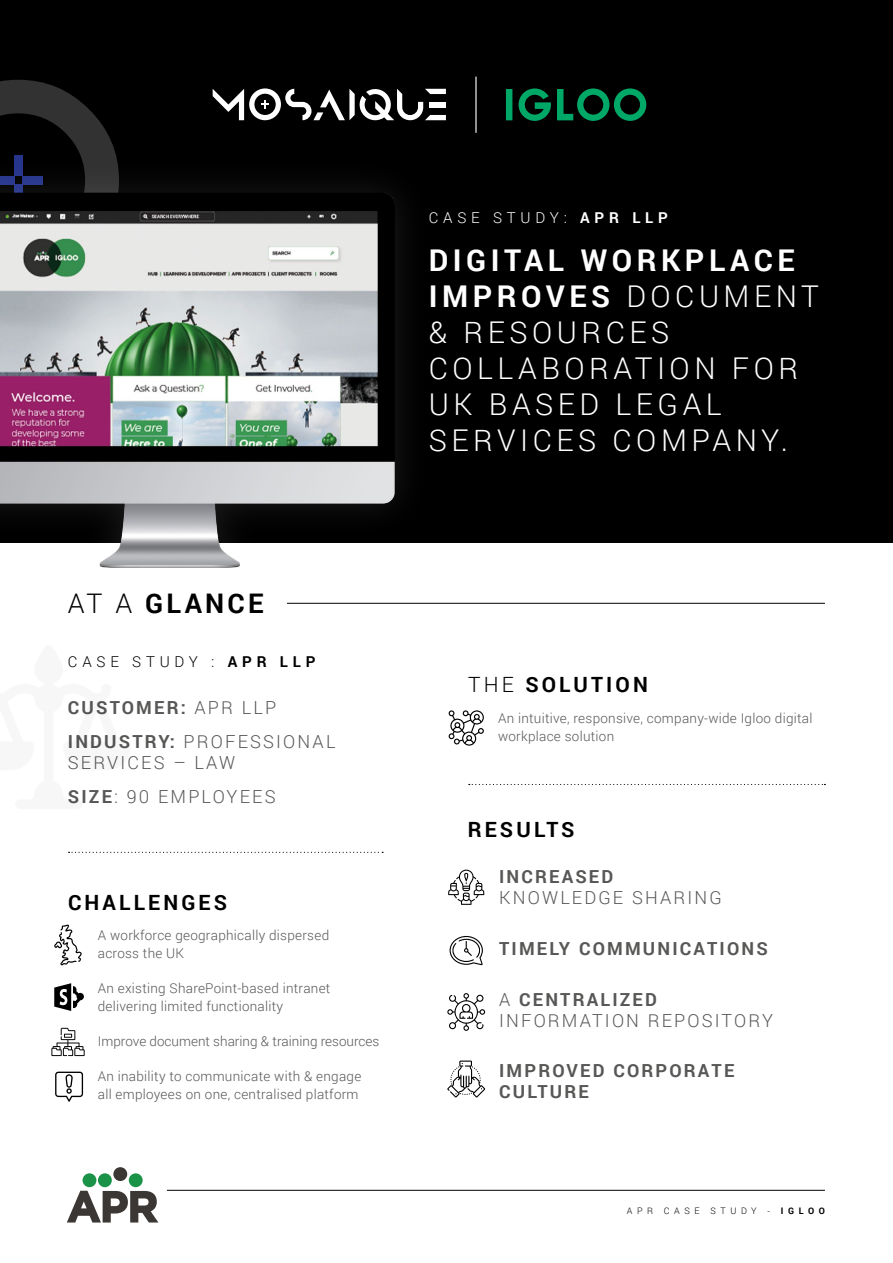
<style>
.page{position:relative;width:893px;height:1263px;background:#fff}
.page>*{position:absolute;margin:0;border:0;box-sizing:border-box;transform-origin:0 0}
.t1{font:300 30px/36px "Roboto";letter-spacing:.15em;color:#fff}
.t2{font:700 27px "Roboto";letter-spacing:.12em;color:#000}
.t3{font:700 21px "Roboto";letter-spacing:.15em;color:#000}
.t4{font:700 18px/21px "Roboto";letter-spacing:.12em;color:#575756}
.t5{font:300 18px/21px "Roboto";letter-spacing:.12em;color:#575756}
.t6{font:300 15px "Roboto";letter-spacing:.32em;color:#fff}
.t7{font:300 15px "Roboto";letter-spacing:.32em;color:#000}
.t8{font:300 13.5px/18px "Roboto";letter-spacing:.02em;color:#575756}
.t9{font:300 13.5px "Roboto";color:#575756}
.t10{font:300 9px "Roboto";letter-spacing:.505em;color:#000}
.s1{font-weight:700}
.s2{font-weight:300}
</style>
<div class="page">
<div style="left:0;top:0;width:893px;height:542px;background:#000"></div>
<svg style="left:69px;top:852px;width:314px;height:1px"></svg>
<svg style="left:469px;top:784px;width:356px;height:1px"></svg>
<svg style="left:0;top:80px;width:117px;height:78px"></svg>
<div style="left:14px;top:155px;width:9px;height:21px;background:#26358c"></div>
<div style="left:0;top:158px;width:430px;height:444px;background:#fff;opacity:.12"></div>
<img style="left:0;top:184px;width:422px;height:394px">
<svg style="left:213px;top:88px;width:233px;height:32px"></svg>
<hr style="left:475px;top:77px;width:2px;height:56px;background:#fff">
<svg style="left:506px;top:89px;width:6px;height:31px"></svg>
<svg style="left:518px;top:88px;width:33px;height:33px"></svg>
<svg style="left:557px;top:88px;width:89px;height:33px"></svg>
<hr style="left:287px;top:603px;width:538px;height:1px;background:#000">
<svg style="left:449px;top:710px;width:35px;height:36px"></svg>
<svg style="left:54px;top:983px;width:30px;height:28px"></svg>
<svg style="left:55px;top:1071px;width:28px;height:31px"></svg>
<svg style="left:447px;top:993px;width:38px;height:38px"></svg>
<svg style="left:448px;top:870px;width:36px;height:35px"></svg>
<svg style="left:447px;top:1060px;width:38px;height:37px"></svg>
<svg style="left:450px;top:936px;width:33px;height:29px"></svg>
<svg style="left:54px;top:925px;width:28px;height:40px"></svg>
<svg style="left:51px;top:1028px;width:34px;height:28px"></svg>
<hr style="left:167px;top:1190px;width:658px;height:1px;background:#000">
<svg style="left:67px;top:1191px;width:91px;height:31px"></svg>
<div style="left:113px;top:1167px;width:14px;height:14px;background:#3b3735;border-radius:50%"></div>
<div style="left:83px;top:1173px;width:13px;height:14px;background:#1a9348;border-radius:50%"></div>
<div style="left:98px;top:1173px;width:14px;height:14px;background:#1a9348;border-radius:50%"></div>
<div style="left:129px;top:1173px;width:14px;height:14px;background:#1a9348;border-radius:50%"></div>
<p class="t6" style="left:429px;top:208px;width:241px">CASE STUDY: <span class="s1">APR LLP</span></p>
<h1 class="t1" style="left:429px;top:241px;width:392px"><span class="s1">DIGITAL WORKPLACE<br>IMPROVES</span> DOCUMENT &amp; RESOURCES<br>COLLABORATION FOR<br>UK BASED LEGAL<br>SERVICES COMPANY.</h1>
<h2 class="t2" style="left:68px;top:584px;width:197px"><span class="s2">AT A</span> GLANCE</h2>
<p class="t7" style="left:68px;top:651px;width:249px">CASE STUDY : <span class="s1">APR LLP</span></p>
<h3 class="t4" style="left:68px;top:690px;width:269px;line-height:33.8px">CUSTOMER: <span class="s2">APR LLP<br></span>INDUSTRY: <span class="s2">PROFESSIONAL</span></h3>
<h3 class="t5" style="left:68px;top:745px;width:209px;line-height:33.8px">SERVICES – LAW<br><span class="s1">SIZE</span>: 90 EMPLOYEES</h3>
<h3 class="t3" style="left:68px;top:887px;width:161px">CHALLENGES</h3>
<p class="t8" style="left:98px;top:926px;width:233px">A workforce geographically dispersed across the UK</p>
<p class="t8" style="left:98px;top:979px;width:234px">An existing SharePoint-based intranet delivering limited functionality</p>
<p class="t9" style="left:98px;top:1032px;width:283px">Improve document sharing &amp; training resources</p>
<p class="t8" style="left:98px;top:1067px;width:265px">An inability to communicate with &amp; engage all employees on one, centralised platform</p>
<h3 class="t3" style="left:468px;top:670px;width:181px"><span class="s2">THE</span> SOLUTION</h3>
<p class="t8" style="left:498px;top:709px;width:316px">An intuitive, responsive, company-wide Igloo digital workplace solution</p>
<h3 class="t3" style="left:468px;top:814px;width:108px">RESULTS</h3>
<h3 class="t4" style="left:499px;top:865px;width:116px">INCREASED</h3>
<h3 class="t5" style="left:499px;top:886px;width:224px">KNOWLEDGE SHARING</h3>
<h3 class="t4" style="left:499px;top:937px;width:270px">TIMELY COMMUNICATIONS</h3>
<h3 class="t5" style="left:499px;top:988px;width:275px">A <span class="s1">CENTRALIZED<br></span>INFORMATION REPOSITORY</h3>
<h3 class="t4" style="left:499px;top:1060px;width:237px">IMPROVED CORPORATE<br>CULTURE</h3>
<p class="t10" style="left:627px;top:1204px;width:200px">APR CASE STUDY - <span class="s1">IGLOO</span></p>
</div>
